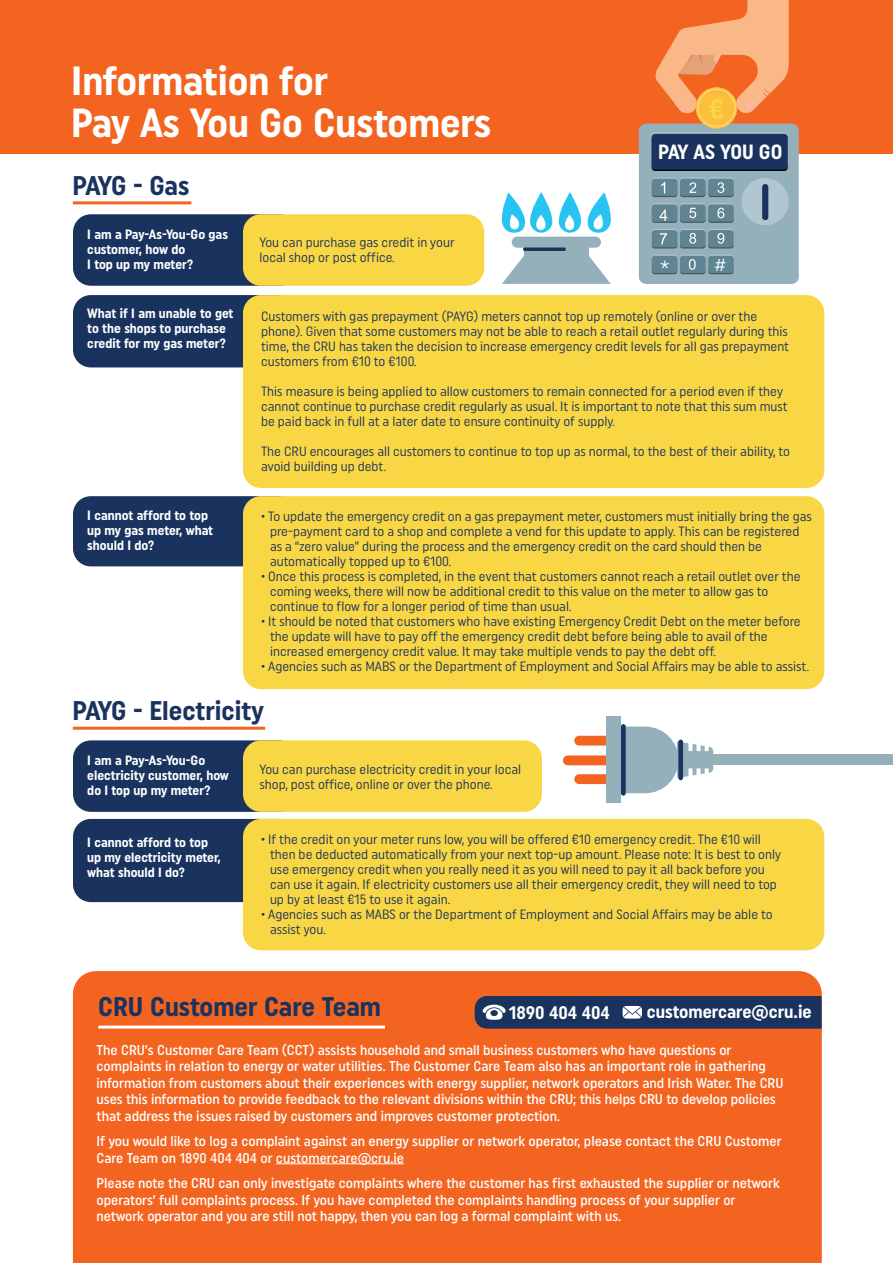
<style>
.page{position:relative;width:893px;height:1263px;background:#fff}
.page>*{position:absolute;margin:0;border:0;box-sizing:border-box;transform-origin:0 0}
.t1{font:700 40.65px/41.8px "Uniform Condensed";color:#fff}
.t2{font:700 28.8px "Uniform Condensed";color:#f9d644}
.t3{font:700 27px "Uniform Condensed";color:#19335e}
.t4{font:700 20.55px "Uniform Condensed";letter-spacing:-.02em;color:#fff}
.t5{font:20.55px "Uniform";color:#fff}
.t6{font:700 18.3px "Uniform Condensed";color:#fff}
.t7{font:500 14.25px/16.5px "Uniform Condensed";color:#fff}
.t8{font:13.5px/15px "Uniform Condensed";color:#19335e}
.t9{font:700 13.5px/15px "Uniform Condensed";color:#fff}
</style>
<div class="page">
<div style="left:73px;top:214px;width:224px;height:72px;background:#19335e;border-radius:18px"></div>
<div style="left:243px;top:214px;width:241px;height:72px;background:#f9d644;border-radius:18px"></div>
<div style="left:0;top:0;width:893px;height:154px;background:#f36421"></div>
<div style="left:73px;top:971px;width:749px;height:292px;background:#f36421"></div>
<hr style="left:276px;top:1163px;width:128px;height:1px;background:#fff">
<hr style="left:73px;top:201px;width:118px;height:3px;background:#f36421">
<hr style="left:73px;top:727px;width:192px;height:3px;background:#f36421">
<div style="left:73px;top:740px;width:224px;height:72px;background:#19335e;border-radius:18px"></div>
<div style="left:243px;top:740px;width:299px;height:72px;background:#f9d644;border-radius:18px"></div>
<div style="left:73px;top:295px;width:222px;height:72px;background:#19335e;border-radius:18px"></div>
<div style="left:243px;top:295px;width:581px;height:193px;background:#f9d644;border-radius:18px"></div>
<hr style="left:98px;top:1025px;width:287px;height:3px;background:#fff">
<div style="left:73px;top:819px;width:222px;height:83px;background:#19335e;border-radius:18px"></div>
<div style="left:243px;top:819px;width:581px;height:131px;background:#f9d644;border-radius:18px"></div>
<div style="left:73px;top:496px;width:222px;height:70px;background:#19335e;border-radius:18px"></div>
<div style="left:243px;top:496px;width:581px;height:193px;background:#f9d644;border-radius:18px"></div>
<svg style="left:639px;top:0;width:160px;height:284px"></svg>
<svg style="left:475px;top:996px;width:347px;height:33px;background:#253b62"></svg>
<div style="left:524px;top:241px;width:64px;height:16px;background:#93b0bb"></div>
<div style="left:512px;top:237px;width:89px;height:11px;background:#93b0bb;border-radius:6px"></div>
<svg style="left:502px;top:255px;width:109px;height:29px"></svg>
<svg style="left:530px;top:192px;width:22px;height:41px"></svg>
<svg style="left:536px;top:215px;width:9px;height:16px"></svg>
<svg style="left:501px;top:192px;width:24px;height:41px"></svg>
<svg style="left:587px;top:192px;width:24px;height:41px"></svg>
<svg style="left:559px;top:192px;width:22px;height:41px"></svg>
<svg style="left:565px;top:215px;width:9px;height:16px"></svg>
<svg style="left:523px;top:247px;width:43px;height:4px"></svg>
<div style="left:710px;top:754px;width:183px;height:11px;background:#93b0bb"></div>
<div style="left:606px;top:716px;width:15px;height:87px;background:#93b0bb"></div>
<svg style="left:563px;top:726px;width:150px;height:67px"></svg>
<div style="left:621px;top:724px;width:5px;height:72px;background:#19335e;border-radius:2px"></div>
<div style="left:678px;top:740px;width:5px;height:40px;background:#19335e;border-radius:2px"></div>
<p class="t1" style="left:71px;top:64px;width:421px">Information for<br>Pay As You Go Customers</p>
<p class="t3" style="left:73px;top:176px;width:118px">PAYG - Gas</p>
<p class="t9" style="left:87px;top:228px;width:142px">I am a Pay-As-You-Go gas customer, how do<br>I top up my meter?</p>
<p class="t8" style="left:260px;top:236px;width:197px">You can purchase gas credit in your local shop or post office.</p>
<p class="t2" style="left:709px;top:98px;width:17px">€</p>
<p class="t4" style="left:658px;top:145px;width:126px">PAY AS YOU GO</p>
<p class="t5" style="left:660px;top:256px;width:68px">* <sup>#</sup></p>
<p class="t9" style="left:87px;top:307px;width:148px">What if I am unable to get to the shops to purchase credit for my gas meter?</p>
<p class="t8" style="left:261px;top:310px;width:530px">Customers with gas prepayment (PAYG) meters cannot top up remotely (online or over the phone). Given that some customers may not be able to reach a retail outlet regularly during this time, the CRU has taken the decision to increase emergency credit levels for all gas prepayment customers from €10 to €100.</p>
<p class="t8" style="left:261px;top:385px;width:528px">This measure is being applied to allow customers to remain connected for a period even if they cannot continue to purchase credit regularly as usual. It is important to note that this sum must be paid back in full at a later date to ensure continuity of supply.</p>
<p class="t8" style="left:261px;top:445px;width:531px">The CRU encourages all customers to continue to top up as normal, to the best of their ability, to avoid building up debt.</p>
<p class="t9" style="left:87px;top:508px;width:127px">I cannot afford to top up my gas meter, what should I do?</p>
<p class="t8" style="left:270px;top:510px;width:543px;text-indent:-9px">• To update the emergency credit on a gas prepayment meter, customers must initially bring the gas pre-payment card to a shop and complete a vend for this update to apply. This can be registered as a “zero value” during the process and the emergency credit on the card should then be automatically topped up to €100.</p>
<p class="t8" style="left:270px;top:570px;width:532px;text-indent:-9px">• Once this process is completed, in the event that customers cannot reach a retail outlet over the coming weeks, there will now be additional credit to this value on the meter to allow gas to continue to flow for a longer period of time than usual.</p>
<p class="t8" style="left:270px;top:615px;width:532px;text-indent:-9px">• It should be noted that customers who have existing Emergency Credit Debt on the meter before the update will have to pay off the emergency credit debt before being able to avail of the increased emergency credit value. It may take multiple vends to pay the debt off.</p>
<p class="t8" style="left:261px;top:660px;width:550px">• Agencies such as MABS or the Department of Employment and Social Affairs may be able to assist.</p>
<p class="t3" style="left:73px;top:701px;width:193px">PAYG - Electricity</p>
<p class="t9" style="left:87px;top:754px;width:143px">I am a Pay-As-You-Go electricity customer, how do I top up my meter?</p>
<p class="t8" style="left:260px;top:763px;width:263px">You can purchase electricity credit in your local shop, post office, online or over the phone.</p>
<p class="t9" style="left:87px;top:836px;width:135px">I cannot afford to top up my electricity meter, what should I do?</p>
<p class="t8" style="left:270px;top:833px;width:512px;text-indent:-9px">• If the credit on your meter runs low, you will be offered €10 emergency credit. The €10 will then be deducted automatically from your next top-up amount. Please note: It is best to only use emergency credit when you really need it as you will need to pay it all back before you can use it again. If electricity customers use all their emergency credit, they will need to top up by at least €15 to use it again.</p>
<p class="t8" style="left:270px;top:908px;width:504px;text-indent:-9px">• Agencies such as MABS or the Department of Employment and Social Affairs may be able to assist you.</p>
<p class="t3" style="left:98px;top:997px;width:284px">CRU Customer Care Team</p>
<p class="t6" style="left:509px;top:1006px;width:103px">1890 404 404</p>
<p class="t6" style="left:647px;top:1005px;width:167px">customercare@cru.ie</p>
<p class="t7" style="left:97px;top:1043px;width:688px">The CRU’s Customer Care Team (CCT) assists household and small business customers who have questions or complaints in relation to energy or water utilities. The Customer Care Team also has an important role in gathering information from customers about their experiences with energy supplier, network operators and Irish Water. The CRU uses this information to provide feedback to the relevant divisions within the CRU; this helps CRU to develop policies that address the issues raised by customers and improves customer protection.</p>
<p class="t7" style="left:97px;top:1134px;width:686px">If you would like to log a complaint against an energy supplier or network operator, please contact the CRU Customer<br>Care Team on 1890 404 404 or customercare@cru.ie</p>
<p class="t7" style="left:97px;top:1176px;width:685px">Please note the CRU can only investigate complaints where the customer has first exhausted the supplier or network operators’ full complaints process. If you have completed the complaints handling process of your supplier or network operator and you are still not happy, then you can log a formal complaint with us.</p>
</div>
